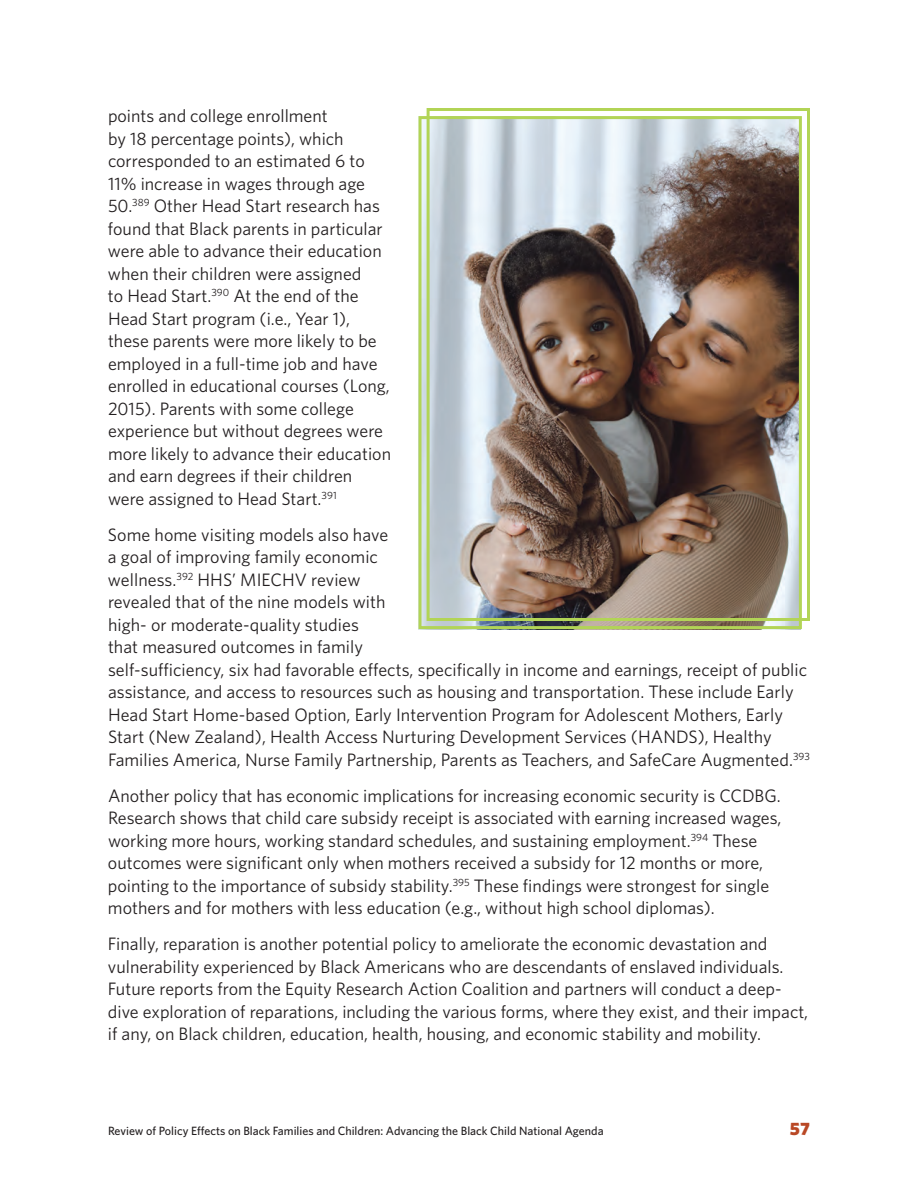
<style>
.page{position:relative;width:918px;height:1188px;background:#fff}
.page>*{position:absolute;margin:0;border:0;box-sizing:border-box;transform-origin:0 0}
.t1{font:18px/22.5px "Whitney";color:#231f20}
.t2{font:900 18px "Whitney";color:#b94825}
.t3{font:500 12px "Whitney";color:#231f20}
</style>
<div class="page">
<img style="left:422px;top:120px;width:376px;height:505px">
<div style="left:418px;top:116px;width:384px;height:513px;border:3px solid #b2d456"></div>
<div style="left:427px;top:108px;width:383px;height:513px;border:3px solid #b2d456"></div>
<p class="t1" style="left:108px;top:104px;width:285px">points and college enrollment<br>by 18 percentage points), which corresponded to an estimated 6 to 11% increase in wages through age 50.<sup>389</sup> Other Head Start research has found that Black parents in particular were able to advance their education when their children were assigned<br>to Head Start.<sup>390</sup> At the end of the Head Start program (i.e., Year 1), these parents were more likely to be employed in a full-time job and have enrolled in educational courses (Long, 2015). Parents with some college experience but without degrees were more likely to advance their education and earn degrees if their children were assigned to Head Start.<sup>391</sup></p>
<p class="t1" style="left:108px;top:523px;width:704px">Some home visiting models also have<br>a goal of improving family economic<br>wellness.<sup>392</sup> HHS’ MIECHV review<br>revealed that of the nine models with<br>high- or moderate-quality studies<br>that measured outcomes in family<br>self-sufficiency, six had favorable effects, specifically in income and earnings, receipt of public assistance, and access to resources such as housing and transportation. These include Early Head Start Home-based Option, Early Intervention Program for Adolescent Mothers, Early Start (New Zealand), Health Access Nurturing Development Services (HANDS), Healthy Families America, Nurse Family Partnership, Parents as Teachers, and SafeCare Augmented.<sup>393</sup></p>
<p class="t1" style="left:108px;top:784px;width:675px">Another policy that has economic implications for increasing economic security is CCDBG.<br>Research shows that child care subsidy receipt is associated with earning increased wages, working more hours, working standard schedules, and sustaining employment.<sup>394</sup> These outcomes were significant only when mothers received a subsidy for 12 months or more, pointing to the importance of subsidy stability.<sup>395</sup> These findings were strongest for single mothers and for mothers with less education (e.g., without high school diplomas).</p>
<p class="t1" style="left:108px;top:932px;width:702px">Finally, reparation is another potential policy to ameliorate the economic devastation and vulnerability experienced by Black Americans who are descendants of enslaved individuals.<br>Future reports from the Equity Research Action Coalition and partners will conduct a deep&shy;dive exploration of reparations, including the various forms, where they exist, and their impact, if any, on Black children, education, health, housing, and economic stability and mobility.</p>
<p class="t3" style="left:108px;top:1123px;width:497px">Review of Policy Effects on Black Families and Children: Advancing the Black Child National Agenda</p>
<p class="t2" style="left:790px;top:1117px;width:22px">57</p>
</div>
